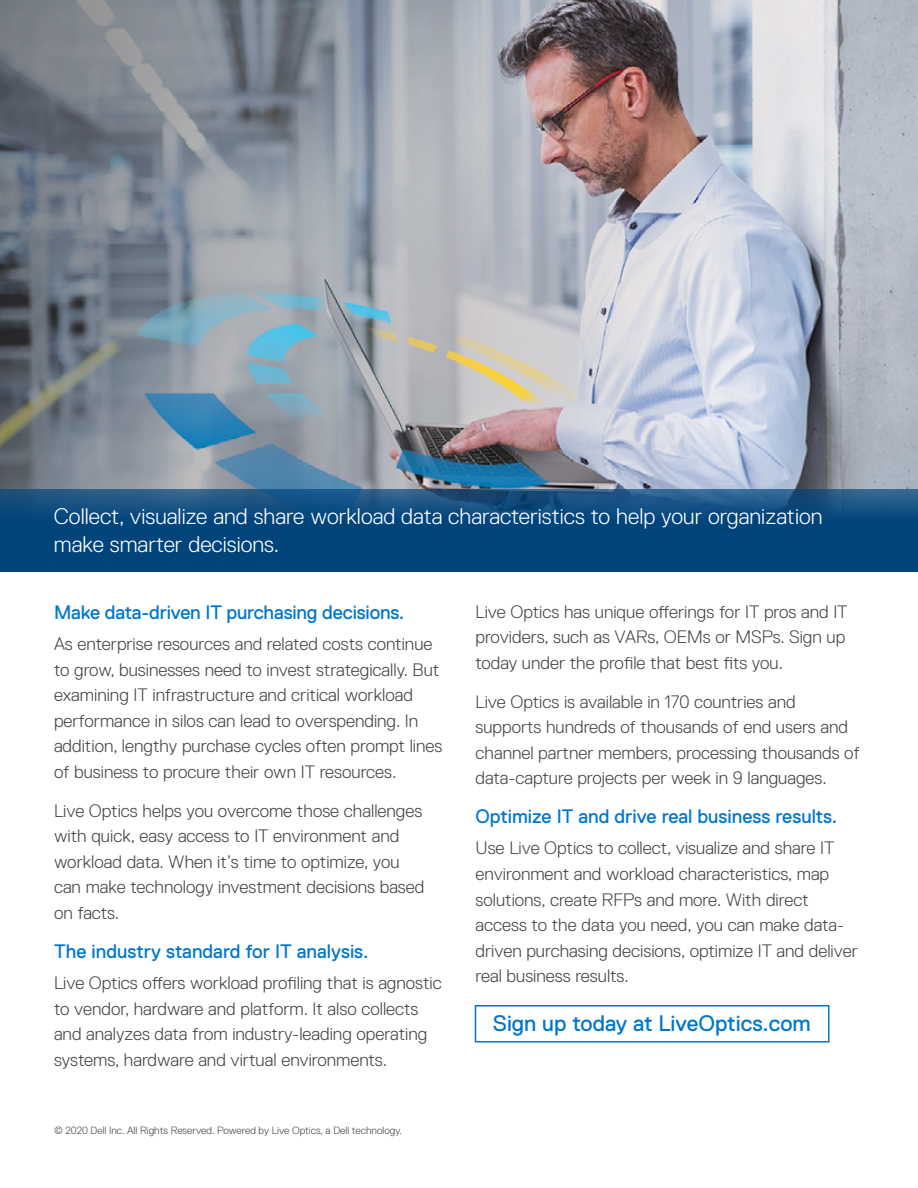
<style>
.page{position:relative;width:918px;height:1188px;background:#fff}
.page>*{position:absolute;margin:0;border:0;box-sizing:border-box;transform-origin:0 0}
.t1{font:300 22.5px/28.5px "Dell Replica";color:#fff}
.t2{font:22.5px "Dell Replica";color:#0076ce}
.t3{font:19.5px "Dell Replica";color:#0076ce}
.t4{font:300 18px/25.5px "Dell Replica";color:#444}
.t5{font:300 10.5px "Dell Replica";color:#444}
</style>
<div class="page">
<img style="left:0;top:0;width:918px;height:489px">
<svg style="left:0;top:489px;width:918px;height:83px;background:#08497e"></svg>
<div style="left:475px;top:1005px;width:355px;height:37px;border:2px solid #0076ce"></div>
<p class="t1" style="left:54px;top:502px;width:770px">Collect, visualize and share workload data characteristics to help your organization make smarter decisions.</p>
<p class="t3" style="left:54px;top:601px;width:352px">Make data-driven IT purchasing decisions.</p>
<p class="t4" style="left:54px;top:631px;width:390px">As enterprise resources and related costs continue to grow, businesses need to invest strategically. But examining IT infrastructure and critical workload performance in silos can lead to overspending. In addition, lengthy purchase cycles often prompt lines of business to procure their own IT resources.</p>
<p class="t4" style="left:54px;top:798px;width:372px">Live Optics helps you overcome those challenges with quick, easy access to IT environment and workload data. When it’s time to optimize, you can make technology investment decisions based on facts.</p>
<p class="t3" style="left:54px;top:940px;width:316px">The industry standard for IT analysis.</p>
<p class="t4" style="left:54px;top:970px;width:389px">Live Optics offers workload profiling that is agnostic to vendor, hardware and platform. It also collects and analyzes data from industry-leading operating systems, hardware and virtual environments.</p>
<p class="t5" style="left:54px;top:1125px;width:350px">© 2020 Dell Inc. All Rights Reserved. Powered by Live Optics, a Dell technology.</p>
<p class="t4" style="left:476px;top:599px;width:374px">Live Optics has unique offerings for IT pros and IT providers, such as VARs, OEMs or MSPs. Sign up today under the profile that best fits you.</p>
<p class="t4" style="left:476px;top:689px;width:386px">Live Optics is available in 170 countries and supports hundreds of thousands of end users and channel partner members, processing thousands of data-capture projects per week in 9 languages.</p>
<p class="t3" style="left:476px;top:805px;width:363px">Optimize IT and drive real business results.</p>
<p class="t4" style="left:476px;top:836px;width:384px">Use Live Optics to collect, visualize and share IT environment and workload characteristics, map solutions, create RFPs and more. With direct access to the data you need, you can make data&shy;driven purchasing decisions, optimize IT and deliver real business results.</p>
<p class="t2" style="left:493px;top:1011px;width:319px">Sign up today at LiveOptics.com</p>
</div>
